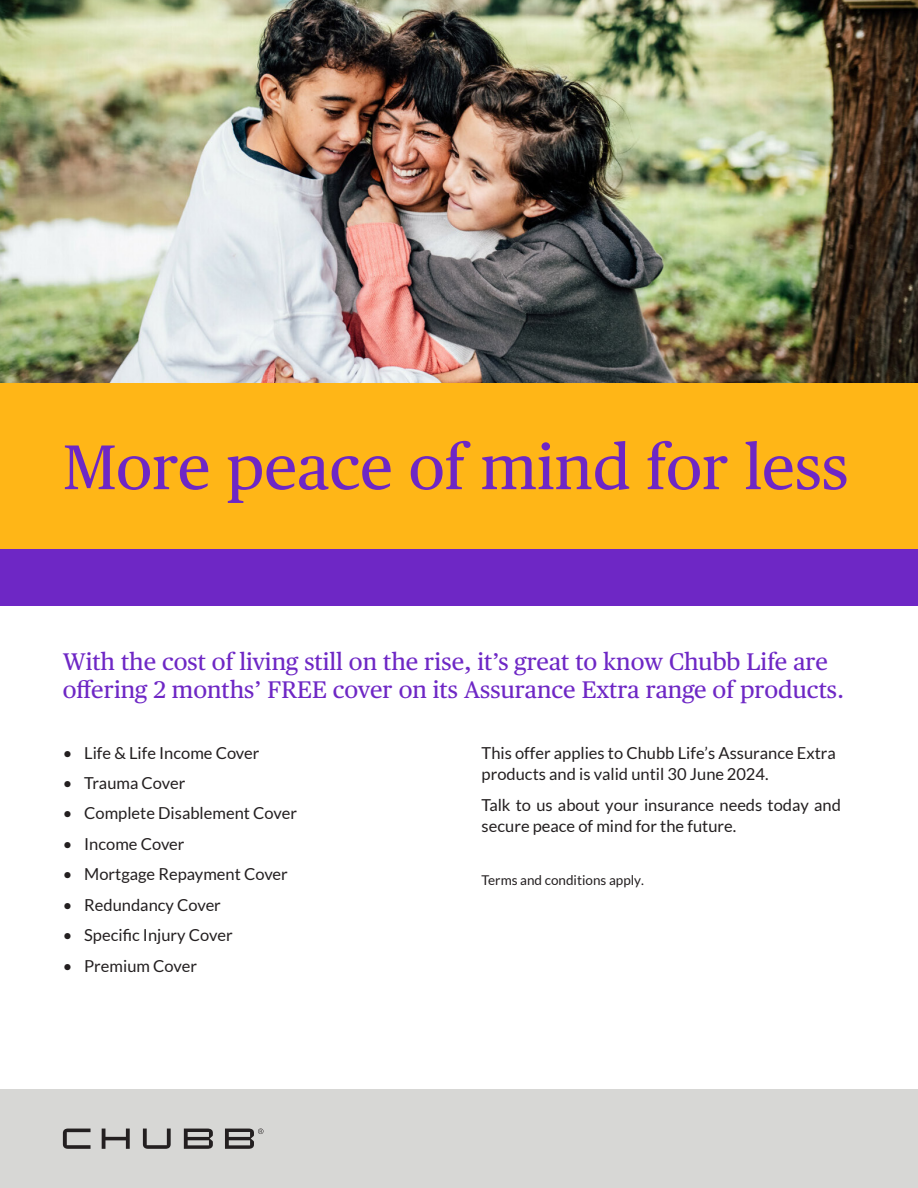
<style>
.page{position:relative;width:918px;height:1188px;background:#fff}
.page>*{position:absolute;margin:0;border:0;box-sizing:border-box;transform-origin:0 0}
.t1{font:63px "Chubb Publico Text";color:#6e27c5}
.t2{font:24px/28.8px "Chubb Publico Text";color:#6e27c5}
.t3{font:16.5px/21px "Lato";color:#231f20}
.t4{font:13.5px "Lato";color:#231f20}
.s1{font-style:inherit}
</style>
<div class="page">
<div style="left:0;top:1089px;width:918px;height:99px;background:#d7d7d5"></div>
<svg style="left:63px;top:1129px;width:200px;height:20px"></svg>
<img style="left:0;top:0;width:918px;height:383px">
<div style="left:0;top:383px;width:918px;height:167px;background:#ffb617"></div>
<div style="left:0;top:549px;width:918px;height:56px;background:#6e27c5"></div>
<p class="t1" style="left:63px;top:420px;width:787px">More peace of mind for less</p>
<p class="t2" style="left:63px;top:645px;width:783px">With the cost of living still on the rise, it’s great to know Chubb Life are offering 2 months’ FREE cover on its Assurance Extra range of products.</p>
<p class="t3" style="left:63px;top:742px;width:198px">• Life &amp; Life Income Cover</p>
<p class="t3" style="left:63px;top:772px;width:124px">• Trauma Cover</p>
<p class="t3" style="left:63px;top:803px;width:236px">• Complete Disablement Cover</p>
<p class="t3" style="left:63px;top:833px;width:123px">• Income Cover</p>
<p class="t3" style="left:63px;top:864px;width:226px">• Mortgage Repayment Cover</p>
<p class="t3" style="left:63px;top:894px;width:159px">• Redundancy Cover</p>
<p class="t3" style="left:63px;top:925px;width:171px">• Specific Injury Cover</p>
<p class="t3" style="left:63px;top:955px;width:136px">• Premium Cover</p>
<p class="t3" style="left:482px;top:742px;width:356px">This offer applies to Chubb Life’s Assurance Extra products and is valid until 3<span class="s1">0 June 2024.</span></p>
<p class="t3" style="left:482px;top:794px;width:361px">Talk to us about your insurance needs today and secure peace of mind for the future.</p>
<p class="t4" style="left:482px;top:872px;width:164px">Terms and conditions apply.</p>
</div>
